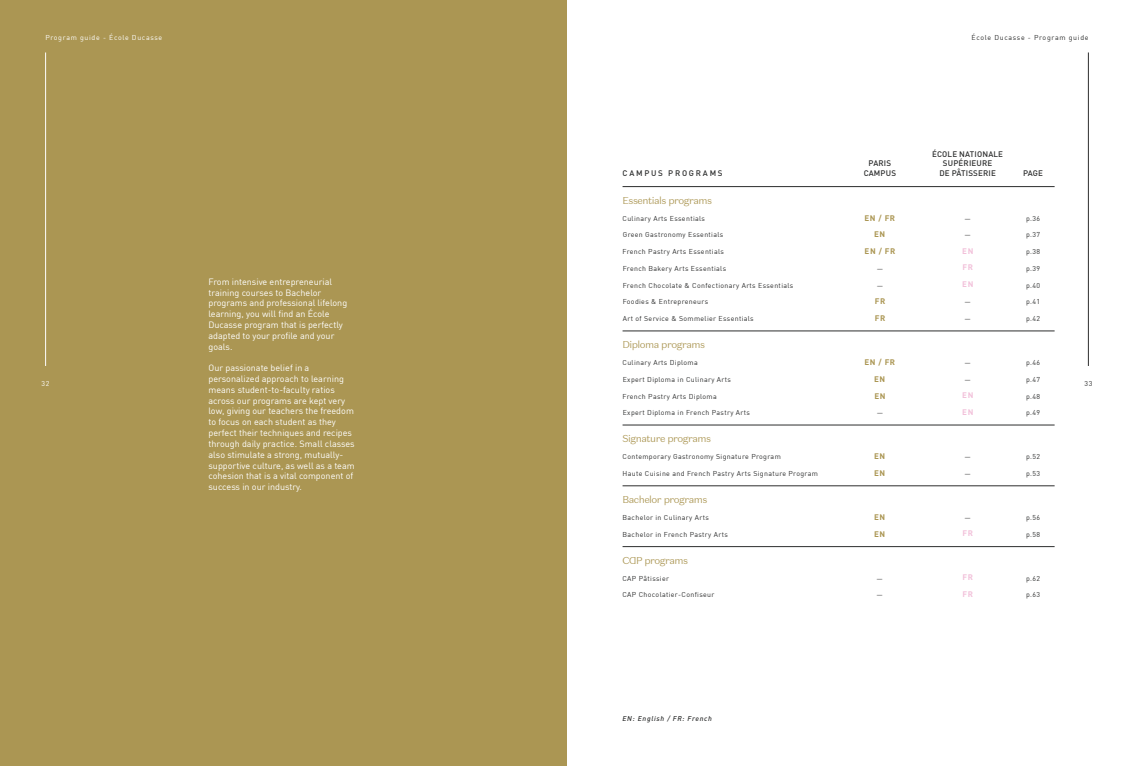
<style>
.page{position:relative;width:1134px;height:766px;background:#fff}
.page>*{position:absolute;margin:0;border:0;box-sizing:border-box;transform-origin:0 0}
.t1{font:300 10px "Domaine Sans Text Ducasse";letter-spacing:-.05em;color:#ab9653}
.t2{font:9px/10.8px "DIN";color:#fff}
.t3{font:500 8px/9.6px "DIN Pro";letter-spacing:.02em;color:#2d2e2e;text-align:center}
.t4{font:700 8px/16.7px "DIN Pro";letter-spacing:.07em;color:#ab9653}
.t5{font:700 8px "DIN Pro";letter-spacing:.07em;color:#f2c1da}
.t6{font:500 8px "DIN Pro";letter-spacing:.22em;color:#2d2e2e}
.t7{font:7px "DIN";letter-spacing:.05em;color:#2d2e2e}
.t8{font:7px "DIN";letter-spacing:.1em;color:#fff}
.t9{font:7px "DIN";letter-spacing:.1em;color:#2d2e2e}
.t10{font:italic 500 7px "DIN Pro";letter-spacing:.1em;color:#2d2e2e}
</style>
<div class="page">
<div style="left:0;top:0;width:567px;height:765px;background:#ab9653"></div>
<hr style="left:622px;top:186px;width:432px;height:1px;background:#2d2e2e">
<hr style="left:622px;top:330px;width:432px;height:1px;background:#2d2e2e">
<hr style="left:622px;top:424px;width:432px;height:1px;background:#2d2e2e">
<hr style="left:622px;top:485px;width:432px;height:1px;background:#2d2e2e">
<hr style="left:622px;top:546px;width:432px;height:1px;background:#2d2e2e">
<hr style="left:1088px;top:52px;width:1px;height:314px;background:#2d2e2e">
<hr style="left:45px;top:52px;width:1px;height:314px;background:#fff">
<p class="t8" style="left:45px;top:33px;width:118px">Program guide - École Ducasse</p>
<p class="t8" style="left:41px;top:379px;width:10px">32</p>
<p class="t2" style="left:208px;top:276px;width:140px">From intensive entrepreneurial training courses to Bachelor programs and professional lifelong learning, you will find an École<br>Ducasse program that is perfectly adapted to your profile and your goals.</p>
<p class="t2" style="left:208px;top:362px;width:148px">Our passionate belief in a personalized approach to learning means student-to-faculty ratios across our programs are kept very low, giving our teachers the freedom to focus on each student as they perfect their techniques and recipes through daily practice. Small classes also stimulate a strong, mutually&shy;supportive culture, as well as a team cohesion that is a vital component of success in our industry.</p>
<p class="t9" style="left:972px;top:33px;width:118px">École Ducasse - Program guide</p>
<p class="t6" style="left:623px;top:167px;width:102px">CAMPUS PROGRAMS</p>
<p class="t3" style="left:864px;top:158px;width:34px">PARIS<br>CAMPUS</p>
<p class="t3" style="left:932px;top:148px;width:72px">ÉCOLE NATIONALE<br>SUPÉRIEURE<br>DE PÂTISSERIE</p>
<p class="t3" style="left:1023px;top:167px;width:22px">PAGE</p>
<h1 class="t1" style="left:622px;top:194px;width:91px">Essentials programs</h1>
<p class="t7" style="left:622px;top:214px;width:84px">Culinary Arts Essentials</p>
<p class="t4" style="left:864px;top:208px;width:32px">EN / FR</p>
<p class="t7" style="left:1026px;top:214px;width:16px">p.36</p>
<p class="t7" style="left:623px;top:230px;width:102px">Green Gastronomy Essentials</p>
<p class="t4" style="left:874px;top:225px;width:13px">EN</p>
<p class="t7" style="left:964px;top:230px;width:8px">—</p>
<p class="t7" style="left:1026px;top:230px;width:16px">p.37</p>
<p class="t7" style="left:622px;top:247px;width:103px">French Pastry Arts Essentials</p>
<p class="t4" style="left:865px;top:242px;width:32px">EN / FR</p>
<p class="t5" style="left:962px;top:244px;width:13px">EN</p>
<p class="t7" style="left:1026px;top:247px;width:16px">p.38</p>
<p class="t7" style="left:623px;top:264px;width:105px">French Bakery Arts Essentials</p>
<p class="t7" style="left:623px;top:281px;width:172px">French Chocolate &amp; Confectionary Arts Essentials</p>
<p class="t7" style="left:623px;top:297px;width:87px">Foodies &amp; Entrepreneurs</p>
<p class="t7" style="left:623px;top:314px;width:133px">Art of Service &amp; Sommelier Essentials</p>
<p class="t7" style="left:877px;top:264px;width:8px">—</p>
<p class="t4" style="left:875px;top:292px;width:12px">FR<br>FR</p>
<p class="t5" style="left:962px;top:261px;width:12px">FR</p>
<p class="t5" style="left:962px;top:277px;width:13px">EN</p>
<p class="t7" style="left:965px;top:297px;width:8px">—</p>
<p class="t7" style="left:965px;top:314px;width:8px">—</p>
<p class="t7" style="left:1026px;top:264px;width:16px">p.39</p>
<p class="t7" style="left:1026px;top:281px;width:16px">p.40</p>
<p class="t7" style="left:1026px;top:297px;width:16px">p.41</p>
<p class="t7" style="left:1026px;top:314px;width:16px">p.42</p>
<h1 class="t1" style="left:622px;top:338px;width:84px">Diploma programs</h1>
<p class="t7" style="left:622px;top:358px;width:77px">Culinary Arts Diploma</p>
<p class="t4" style="left:864px;top:353px;width:32px">EN / FR</p>
<p class="t7" style="left:964px;top:358px;width:8px">—</p>
<p class="t7" style="left:1026px;top:358px;width:16px">p.46</p>
<p class="t7" style="left:623px;top:375px;width:110px">Expert Diploma in Culinary Arts</p>
<p class="t4" style="left:874px;top:369px;width:13px">EN</p>
<p class="t7" style="left:1026px;top:375px;width:16px">p.47</p>
<p class="t7" style="left:1084px;top:379px;width:10px">33</p>
<p class="t7" style="left:622px;top:391px;width:96px">French Pastry Arts Diploma</p>
<p class="t4" style="left:874px;top:386px;width:13px">EN</p>
<p class="t5" style="left:962px;top:388px;width:13px">EN</p>
<p class="t7" style="left:1026px;top:391px;width:16px">p.48</p>
<p class="t7" style="left:623px;top:408px;width:129px">Expert Diploma in French Pastry Arts</p>
<p class="t7" style="left:877px;top:408px;width:8px">—</p>
<p class="t5" style="left:962px;top:405px;width:13px">EN</p>
<p class="t7" style="left:1026px;top:408px;width:16px">p.49</p>
<h1 class="t1" style="left:622px;top:432px;width:90px">Signature programs</h1>
<p class="t7" style="left:622px;top:452px;width:160px">Contemporary Gastronomy Signature Program</p>
<p class="t4" style="left:874px;top:447px;width:13px">EN</p>
<p class="t7" style="left:964px;top:452px;width:8px">—</p>
<p class="t7" style="left:1026px;top:452px;width:16px">p.52</p>
<p class="t7" style="left:622px;top:469px;width:197px">Haute Cuisine and French Pastry Arts Signature Program</p>
<p class="t4" style="left:874px;top:463px;width:13px">EN</p>
<p class="t7" style="left:1026px;top:469px;width:16px">p.53</p>
<h1 class="t1" style="left:622px;top:493px;width:86px">Bachelor programs</h1>
<p class="t7" style="left:622px;top:513px;width:88px">Bachelor in Culinary Arts</p>
<p class="t4" style="left:874px;top:507px;width:13px">EN</p>
<p class="t7" style="left:1026px;top:513px;width:16px">p.56</p>
<p class="t7" style="left:622px;top:529px;width:107px">Bachelor in French Pastry Arts</p>
<p class="t4" style="left:874px;top:524px;width:13px">EN</p>
<p class="t5" style="left:962px;top:526px;width:12px">FR</p>
<p class="t7" style="left:1026px;top:529px;width:16px">p.58</p>
<h1 class="t1" style="left:622px;top:554px;width:67px">CAP programs</h1>
<p class="t7" style="left:622px;top:573px;width:48px">CAP Pâtissier</p>
<p class="t5" style="left:962px;top:570px;width:12px">FR</p>
<p class="t7" style="left:1026px;top:573px;width:16px">p.62</p>
<p class="t7" style="left:622px;top:590px;width:93px">CAP Chocolatier-Confiseur</p>
<p class="t7" style="left:876px;top:590px;width:8px">—</p>
<p class="t5" style="left:962px;top:587px;width:12px">FR</p>
<p class="t7" style="left:1026px;top:590px;width:16px">p.63</p>
<p class="t10" style="left:622px;top:712px;width:91px">EN: English / FR: French</p>
</div>
